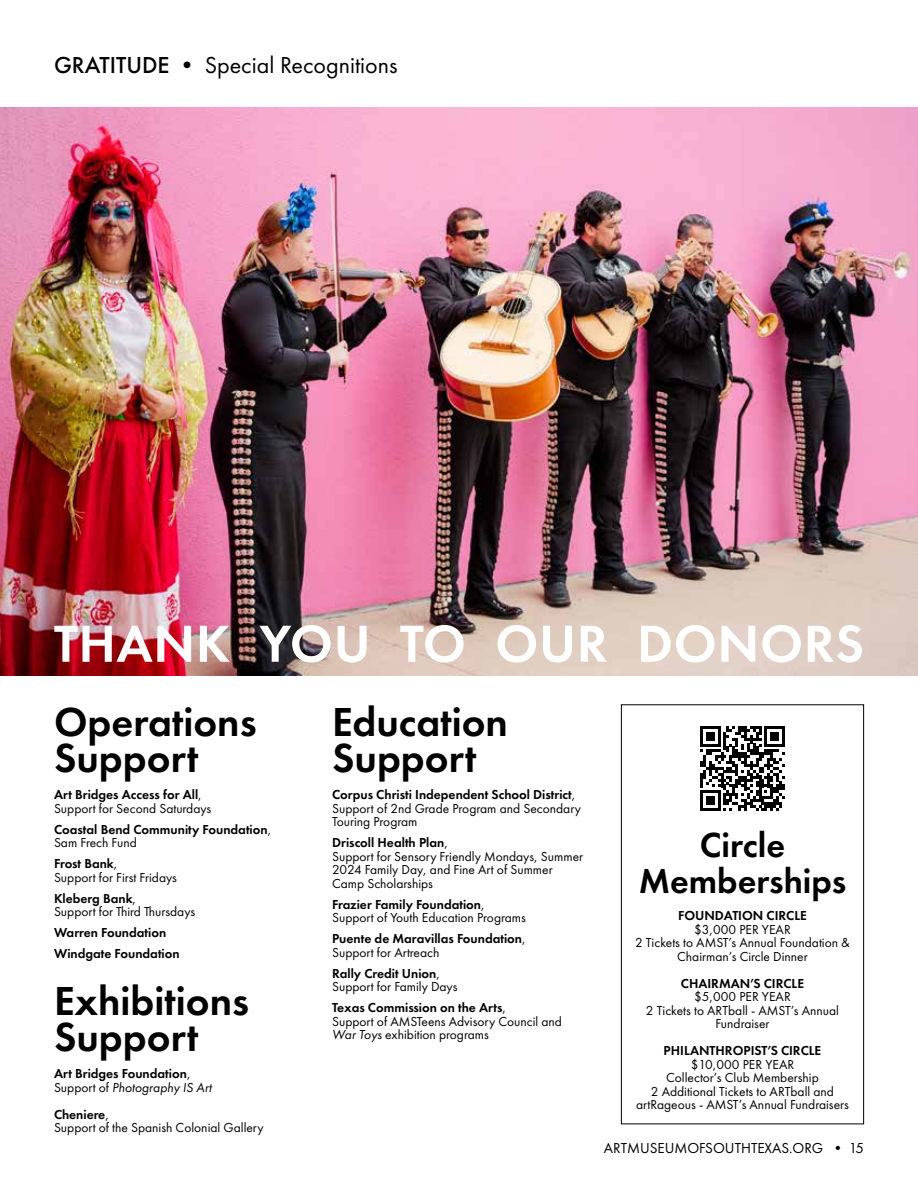
<style>
.page{position:relative;width:918px;height:1188px;background:#fff}
.page>*{position:absolute;margin:0;border:0;box-sizing:border-box;transform-origin:0 0}
.t1{font:600 54px "Futura PT";letter-spacing:.01em;color:#fff}
.t2{font:600 42px/36px "Futura PT";color:#000}
.t3{font:600 36px/36px "Futura PT";color:#000;text-align:center}
.t4{font:24px "Futura PT";color:#000}
.t5{font:15px "Futura PT";color:#000}
.t6{font:13.5px/13.5px "Futura PT";color:#000}
.t7{font:600 13.5px/13.5px "Futura PT";color:#000}
.s1{font-weight:500}
.s2{font-weight:600}
.s3{font-weight:400}
.s4{font-weight:400;font-style:italic}
.s5{font-style:italic}
</style>
<div class="page">
<img style="left:0;top:108px;width:918px;height:567px">
<div style="left:621px;top:704px;width:243px;height:420px;border:1px solid #000"></div>
<svg style="left:700px;top:726px;width:85px;height:85px"></svg>
<h3 class="t4" style="left:54px;top:51px;width:345px"><span class="s1">GRATITUDE •</span> Special Recognitions</h3>
<h1 class="t1" style="left:54px;top:610px;width:812px">THANK YOU TO OUR DONORS</h1>
<h2 class="t2" style="left:54px;top:704px;width:204px">Operations<br>Support</h2>
<p class="t6" style="left:54px;top:788px;width:159px"><span class="s2">Art Bridges Access for All</span>,<br>Support for Second Saturdays</p>
<p class="t7" style="left:54px;top:823px;width:219px">Coastal Bend Community Foundation<span class="s3">,<br>Sam Frech Fund</span></p>
<p class="t6" style="left:54px;top:857px;width:125px"><span class="s2">Frost Bank</span>,<br>Support for First Fridays</p>
<p class="t6" style="left:54px;top:892px;width:143px"><span class="s2">Kleberg Bank</span>,<br>Support for Third Thursdays</p>
<p class="t7" style="left:54px;top:922px;width:127px;line-height:21px">Warren Foundation<br>Windgate Foundation</p>
<h2 class="t2" style="left:54px;top:983px;width:197px">Exhibitions<br>Support</h2>
<p class="t7" style="left:54px;top:1067px;width:159px">Art Bridges Foundation<span class="s3">,<br>Support of</span> <span class="s4">Photography IS Art</span></p>
<p class="t6" style="left:54px;top:1108px;width:211px"><span class="s2">Cheniere</span>,<br>Support of the Spanish Colonial Gallery</p>
<h2 class="t2" style="left:332px;top:704px;width:177px">Education<br>Support</h2>
<p class="t6" style="left:332px;top:788px;width:250px"><span class="s2">Corpus Christi Independent School District</span>,<br>Support of 2nd Grade Program and Secondary<br>Touring Program</p>
<p class="t6" style="left:332px;top:836px;width:253px"><span class="s2">Driscoll Health Plan</span>,<br>Support for Sensory Friendly Mondays, Summer<br>2024 Family Day, and Fine Art of Summer<br>Camp Scholarships</p>
<p class="t6" style="left:332px;top:898px;width:195px"><span class="s2">Frazier Family Foundation</span>,<br>Support of Youth Education Programs</p>
<p class="t7" style="left:332px;top:932px;width:195px">Puente de Maravillas Foundation<span class="s3">,<br>Support for Artreach</span></p>
<p class="t6" style="left:332px;top:967px;width:127px"><span class="s2">Rally Credit Union</span>,<br>Support for Family Days</p>
<p class="t6" style="left:332px;top:1001px;width:231px"><span class="s2">Texas Commission on the Arts</span>,<br>Support of AMSTeens Advisory Council and<br><span class="s5">War Toys</span> exhibition programs</p>
<h3 class="t3" style="left:639px;top:827px;width:209px">Circle<br>Memberships</h3>
<p class="t7" style="left:678px;top:909px;width:130px">FOUNDATION CIRCLE</p>
<p class="t6" style="left:635px;top:923px;width:216px;text-align:center">$3,000 PER YEAR<br>2 Tickets to AMST’s Annual Foundation &amp;<br>Chairman’s Circle Dinner</p>
<p class="t7" style="left:681px;top:977px;width:125px">CHAIRMAN’S CIRCLE</p>
<p class="t6" style="left:646px;top:990px;width:194px;text-align:center">$5,000 PER YEAR<br>2 Tickets to ARTball - AMST’s Annual<br>Fundraiser</p>
<p class="t7" style="left:664px;top:1044px;width:159px">PHILANTHROPIST’S CIRCLE</p>
<p class="t6" style="left:636px;top:1058px;width:214px;text-align:center">$10,000 PER YEAR<br>Collector’s Club Membership<br>2 Additional Tickets to ARTball and artRageous - AMST’s Annual Fundraisers</p>
<p class="t5" style="left:604px;top:1139px;width:262px">ARTMUSEUMOFSOUTHTEXAS.ORG • 15</p>
</div>
